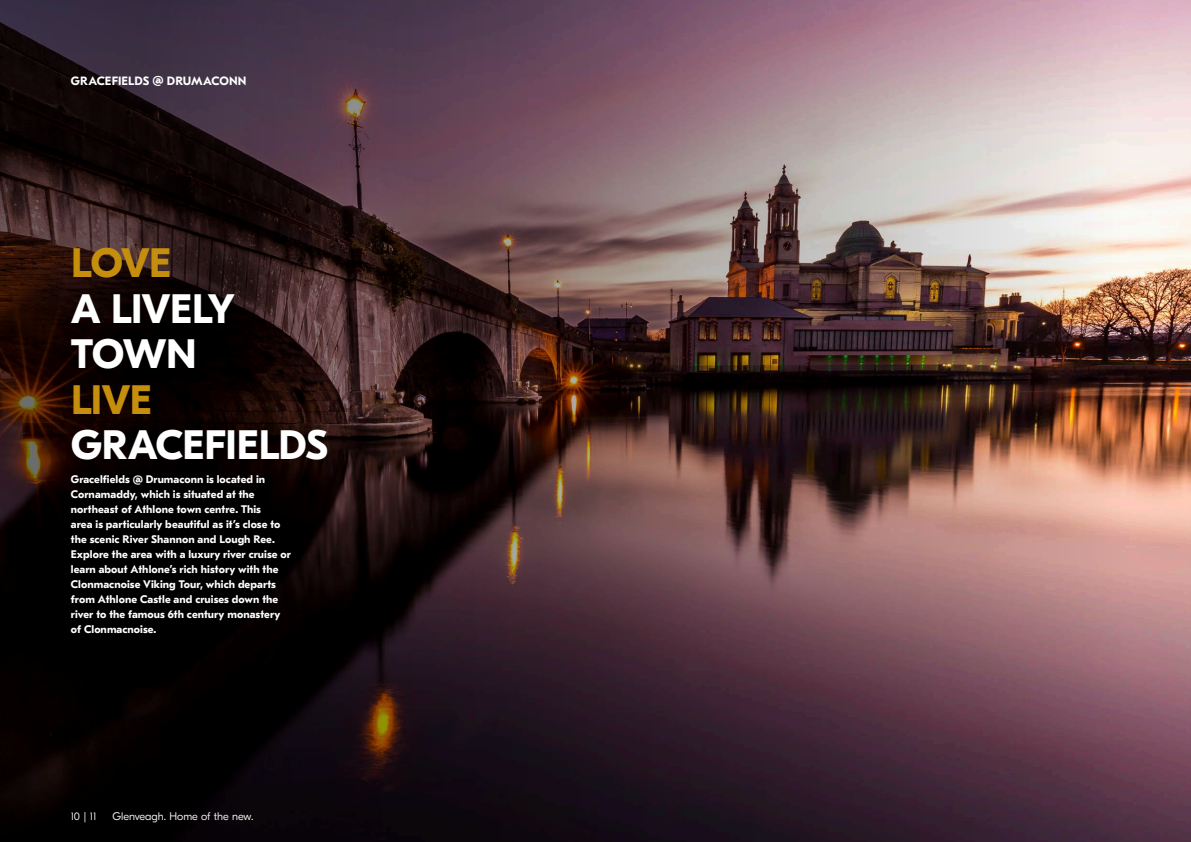
<style>
.page{position:relative;width:1191px;height:842px;background:#fff}
.page>*{position:absolute;margin:0;border:0;box-sizing:border-box;transform-origin:0 0}
.t1{font:700 41.1px/45.6px "GT Eesti Pro Display";letter-spacing:-.015em;color:#fff}
.t2{font:700 41.1px "GT Eesti Pro Display";letter-spacing:-.015em;color:#c58f0d}
.t3{font:700 12px "GT Eesti Pro Text";letter-spacing:.01em;color:#fff}
.t4{font:700 11px/15px "GT Eesti Pro Text";letter-spacing:.005em;color:#fff}
.t5{font:300 11px "GT Eesti Pro Display";color:#fff}
</style>
<div class="page">
<img style="left:0;top:0;width:1191px;height:842px">
<p class="t3" style="left:71px;top:74px;width:177px">GRACEFIELDS @ DRUMACONN</p>
<h1 class="t2" style="left:71px;top:240px;width:101px">LOVE</h1>
<h1 class="t1" style="left:71px;top:286px;width:165px">A LIVELY<br>TOWN</h1>
<h1 class="t2" style="left:71px;top:377px;width:82px">LIVE</h1>
<h1 class="t1" style="left:71px;top:423px;width:258px">GRACEFIELDS</h1>
<p class="t4" style="left:71px;top:472px;width:221px">Gracelfields @ Drumaconn is located in Cornamaddy, which is situated at the northeast of Athlone town centre. This<br>area is particularly beautiful as it’s close to the scenic River Shannon and Lough Ree.<br>Explore the area with a luxury river cruise or learn about Athlone’s rich history with the Clonmacnoise Viking Tour, which departs from Athlone Castle and cruises down the river to the famous 6th century monastery of Clonmacnoise.</p>
<p class="t5" style="left:71px;top:810px;width:27px">10 | 11</p>
<p class="t5" style="left:112px;top:810px;width:142px">Glenveagh. Home of the new.</p>
</div>
